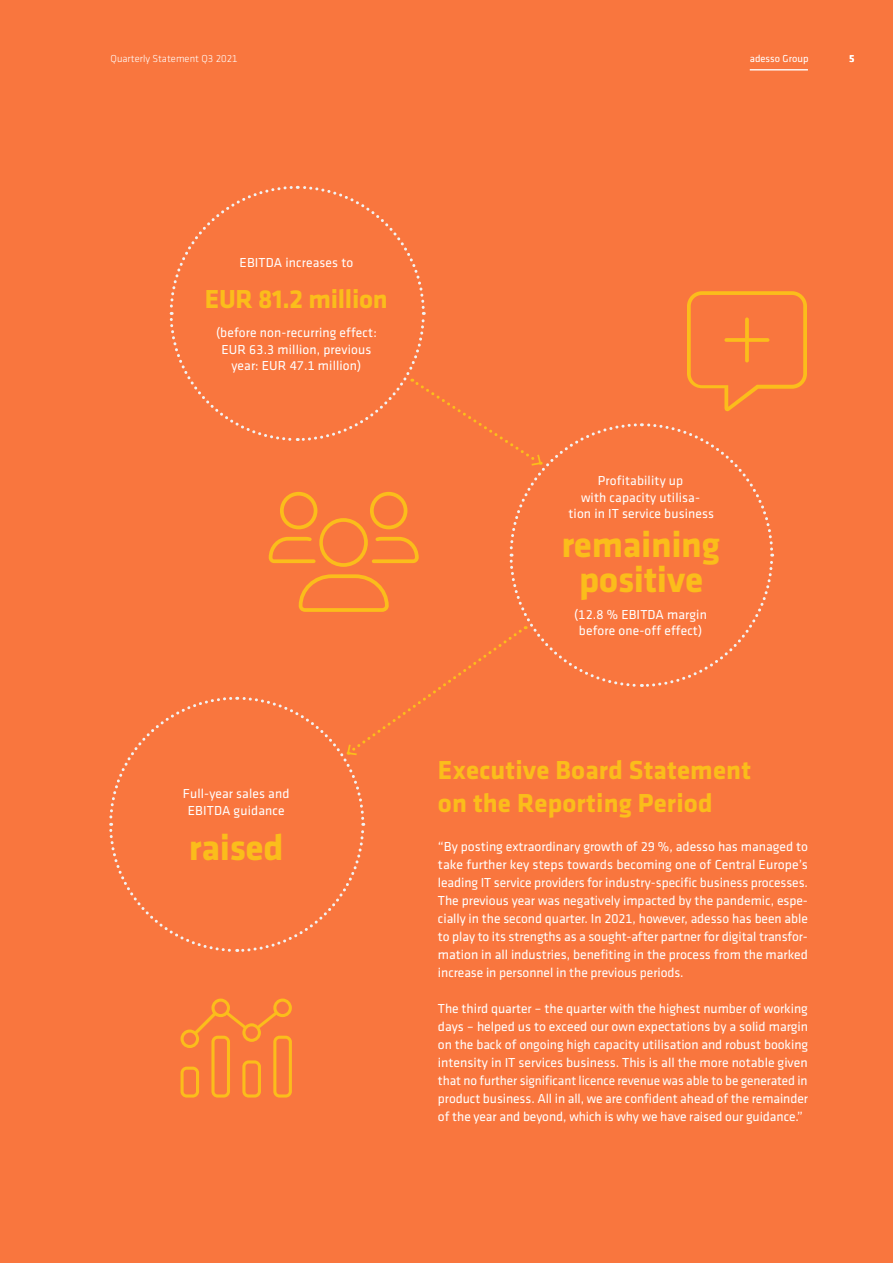
<style>
.page{position:relative;width:893px;height:1263px;background:#f9763e}
.page>*{position:absolute;margin:0;border:0;box-sizing:border-box;transform-origin:0 0}
.t1{font:700 37.5px/34.5px "Klavika";letter-spacing:-.01em;color:#fbbd1b;text-align:center}
.t2{font:700 27px/33px "Klavika";letter-spacing:.005em;color:#fbbd1b}
.t3{font:13.5px/18px "Klavika";letter-spacing:.01em;color:#fff;text-align:center}
.t4{font:300 10.5px "Klavika";color:#fff}
.t5{font:10.5px "Klavika";letter-spacing:.005em;color:#fff}
.t6{font:500 10.5px "Klavika";color:#fff}
</style>
<div class="page">
<hr style="left:750px;top:69px;width:58px;height:1px;background:#fff">
<svg style="left:109px;top:185px;width:666px;height:767px"></svg>
<p class="t4" style="left:111px;top:53px;width:129px">Quarterly Statement Q3 2021</p>
<p class="t5" style="left:750px;top:53px;width:60px">adesso Group</p>
<p class="t6" style="left:849px;top:53px;width:7px">5</p>
<p class="t3" style="left:240px;top:254px;width:115px">EBITDA increases to</p>
<h2 class="t2" style="left:205px;top:283px;width:184px">EUR 81.2 million</h2>
<p class="t3" style="left:216px;top:325px;width:162px;line-height:16.5px">(before non-recurring effect:<br>EUR 63.3 million, previous year: EUR 47.1 million)</p>
<p class="t3" style="left:183px;top:786px;width:108px;line-height:16.5px">Full-year sales and<br>EBITDA guidance</p>
<h1 class="t1" style="left:189px;top:831px;width:96px">raised</h1>
<p class="t3" style="left:568px;top:473px;width:147px;line-height:16.5px">Profitability up<br>with capacity utilisa-<br>tion in IT service business</p>
<h1 class="t1" style="left:561px;top:528px;width:160px">remaining positive</h1>
<p class="t3" style="left:574px;top:606px;width:134px;line-height:16.5px">(12.8 % EBITDA margin before one-off effect)</p>
<h2 class="t2" style="left:438px;top:754px;width:315px">Executive Board Statement on the Reporting Period</h2>
<p class="t3" style="left:438px;top:838px;width:372px;text-align:justify">“By posting extraordinary growth of 29 %, adesso has managed to take further key steps towards becoming one of Central Europe’s leading IT service providers for industry-specific business processes.<br>The previous year was negatively impacted by the pandemic, espe&shy;cially in the second quarter. In 2021, however, adesso has been able to play to its strengths as a sought-after partner for digital transfor&shy;mation in all industries, benefiting in the process from the marked increase in personnel in the previous periods.</p>
<p class="t3" style="left:438px;top:1000px;width:372px;text-align:justify">The third quarter – the quarter with the highest number of working days – helped us to exceed our own expectations by a solid margin on the back of ongoing high capacity utilisation and robust booking intensity in IT services business. This is all the more notable given that no further significant licence revenue was able to be generated in product business. All in all, we are confident ahead of the remainder of the year and beyond, which is why we have raised our guidance.”</p>
</div>
